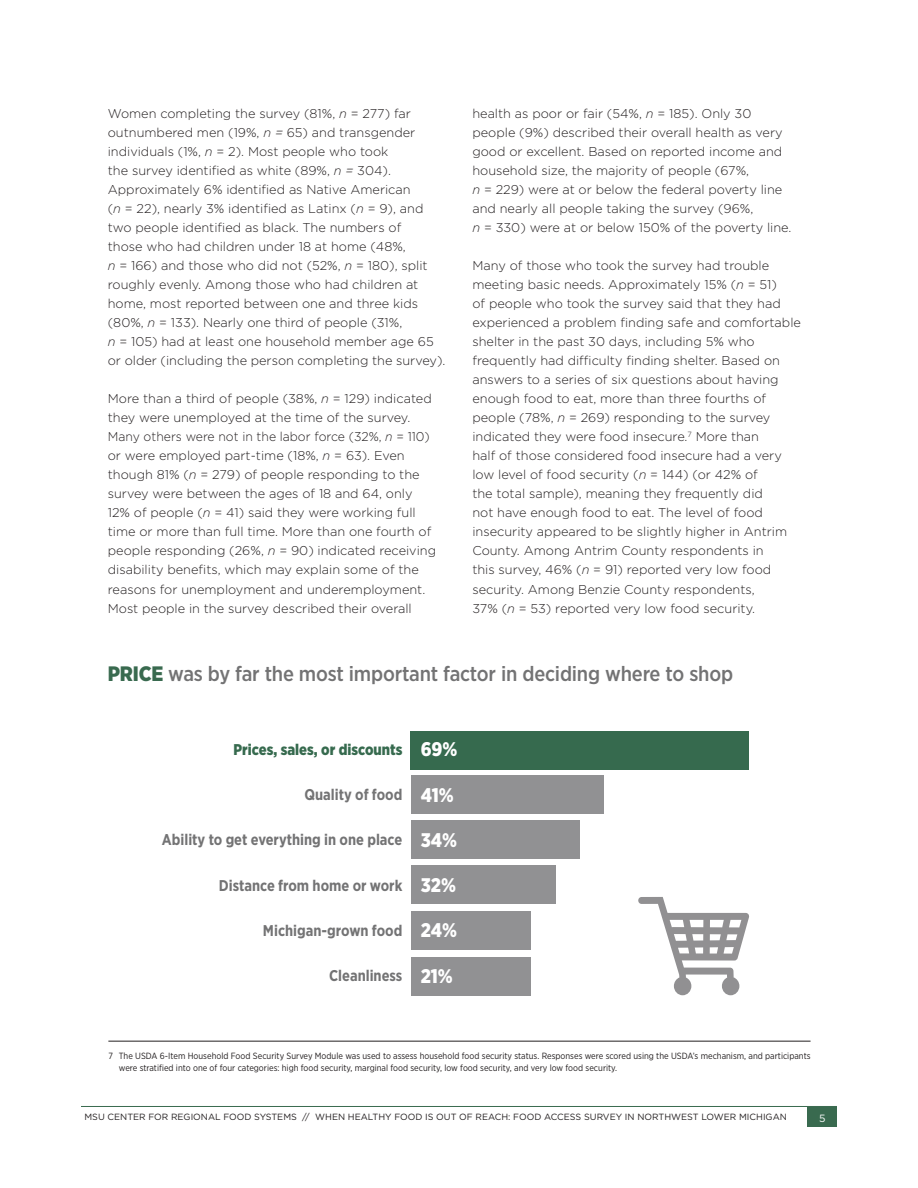
<style>
.page{position:relative;width:918px;height:1188px;background:#fff}
.page>*{position:absolute;margin:0;border:0;box-sizing:border-box;transform-origin:0 0}
.t1{font:500 20.85px "Gotham Narrow";letter-spacing:-.01em;color:#737374}
.t2{font:900 19.65px "Gotham Narrow";letter-spacing:-.005em;color:#fff;scale:.95 1}
.t3{font:700 15.6px "Gotham Narrow";color:#737374;scale:.95 1}
.t4{font:900 15.6px "Gotham Narrow";color:#366a4e;scale:.95 1}
.Body_Copy___Black{font:300 12.75px/19px "Gotham";color:#231f20}
.t5{font:10.5px "Gotham";color:#fff}
.t6{font:9px/12px "Gotham Narrow";color:#231f20}
.t7{font:9px "Gotham";color:#231f20}
.s1{font-style:italic}
.s2{font-weight:900;color:#396a4f}
</style>
<div class="page">
<hr style="left:108px;top:1041px;width:703px;height:1px;background:#231f20">
<svg style="left:638px;top:897px;width:111px;height:98px"></svg>
<div style="left:411px;top:731px;width:338px;height:38px;background:#366a4e"></div>
<div style="left:411px;top:775px;width:192px;height:39px;background:#919193"></div>
<div style="left:411px;top:820px;width:169px;height:39px;background:#919193"></div>
<div style="left:411px;top:865px;width:145px;height:39px;background:#919193"></div>
<div style="left:411px;top:911px;width:120px;height:39px;background:#919193"></div>
<div style="left:411px;top:957px;width:120px;height:39px;background:#919193"></div>
<hr style="left:81px;top:1106px;width:756px;height:1px;background:#396a4f">
<div style="left:807px;top:1107px;width:30px;height:20px;background:#396a4f"></div>
<p class="Body_Copy___Black" style="left:108px;top:104px;width:317px">Women completing the survey (81%, <span class="s1">n</span> = 277) far outnumbered men (19%, <span class="s1">n =</span> 65) and transgender individuals (1%, <span class="s1">n</span> = 2). Most people who took<br>the survey identified as white (89%, <span class="s1">n =</span> 304).<br>Approximately 6% identified as Native American (<span class="s1">n</span> = 22), nearly 3% identified as Latinx (<span class="s1">n</span> = 9), and two people identified as black. The numbers of those who had children under 18 at home (48%,</p>
<p class="Body_Copy___Black" style="left:108px;top:256px;width:321px"><span class="s1">n</span> = 166) and those who did not (52%, <span class="s1">n</span> = 180), split roughly evenly. Among those who had children at home, most reported between one and three kids (80%, <span class="s1">n</span> = 133). Nearly one third of people (31%,</p>
<p class="Body_Copy___Black" style="left:108px;top:332px;width:339px"><span class="s1">n</span> = 105) had at least one household member age 65 or older (including the person completing the survey).</p>
<p class="Body_Copy___Black" style="left:108px;top:389px;width:330px">More than a third of people (38%, <span class="s1">n</span> = 129) indicated they were unemployed at the time of the survey.<br>Many others were not in the labor force (32%, <span class="s1">n</span> = 110) or were employed part-time (18%, <span class="s1">n</span> = 63). Even though 81% (<span class="s1">n</span> = 279) of people responding to the survey were between the ages of 18 and 64, only 12% of people (<span class="s1">n</span> = 41) said they were working full time or more than full time. More than one fourth of people responding (26%, <span class="s1">n</span> = 90) indicated receiving disability benefits, which may explain some of the reasons for unemployment and underemployment.<br>Most people in the survey described their overall</p>
<p class="Body_Copy___Black" style="left:472px;top:104px;width:321px">health as poor or fair (54%, <span class="s1">n</span> = 185). Only 30 people (9%) described their overall health as very good or excellent. Based on reported income and household size, the majority of people (67%,<br><span class="s1">n</span> = 229) were at or below the federal poverty line and nearly all people taking the survey (96%,<br><span class="s1">n</span> = 330) were at or below 150% of the poverty line.</p>
<p class="Body_Copy___Black" style="left:472px;top:256px;width:330px">Many of those who took the survey had trouble meeting basic needs. Approximately 15% (<span class="s1">n</span> = 51)<br>of people who took the survey said that they had experienced a problem finding safe and comfortable shelter in the past 30 days, including 5% who frequently had difficulty finding shelter. Based on answers to a series of six questions about having enough food to eat, more than three fourths of people (78%, <span class="s1">n</span> = 269) responding to the survey indicated they were food insecure.<sup>7</sup> More than<br>half of those considered food insecure had a very low level of food security (<span class="s1">n</span> = 144) (or 42% of<br>the total sample), meaning they frequently did<br>not have enough food to eat. The level of food insecurity appeared to be slightly higher in Antrim County. Among Antrim County respondents in<br>this survey, 46% (<span class="s1">n</span> = 91) reported very low food security. Among Benzie County respondents,<br>37% (<span class="s1">n</span> = 53) reported very low food security.</p>
<h4 class="t1" style="left:108px;top:661px;width:627px"><span class="s2">PRICE</span> was by far the most important factor in deciding where to shop</h4>
<p class="t4" style="left:234px;top:739px;width:179px">Prices, sales, or discounts</p>
<p class="t3" style="left:304px;top:785px;width:105px">Quality of food</p>
<p class="t3" style="left:162px;top:830px;width:255px">Ability to get everything in one place</p>
<p class="t3" style="left:219px;top:875px;width:195px">Distance from home or work</p>
<p class="t3" style="left:263px;top:920px;width:148px">Michigan-grown food</p>
<p class="t3" style="left:329px;top:966px;width:79px">Cleanliness</p>
<p class="t2" style="left:421px;top:736px;width:40px">69%</p>
<p class="t2" style="left:421px;top:782px;width:36px">41%</p>
<p class="t2" style="left:421px;top:827px;width:40px">34%</p>
<p class="t2" style="left:421px;top:872px;width:39px">32%</p>
<p class="t2" style="left:421px;top:918px;width:40px">24%</p>
<p class="t2" style="left:421px;top:963px;width:35px">21%</p>
<p class="t6" style="left:119px;top:1050px;width:693px;text-indent:-10px">7 The USDA 6-Item Household Food Security Survey Module was used to assess household food security status. Responses were scored using the USDA’s mechanism, and participants were stratified into one of four categories: high food security, marginal food security, low food security, and very low food security.</p>
<p class="t7" style="left:85px;top:1111px;width:704px">MSU CENTER FOR REGIONAL FOOD SYSTEMS // WHEN HEALTHY FOOD IS OUT OF REACH: FOOD ACCESS SURVEY IN NORTHWEST LOWER MICHIGAN</p>
<p class="t5" style="left:819px;top:1111px;width:8px">5</p>
</div>
